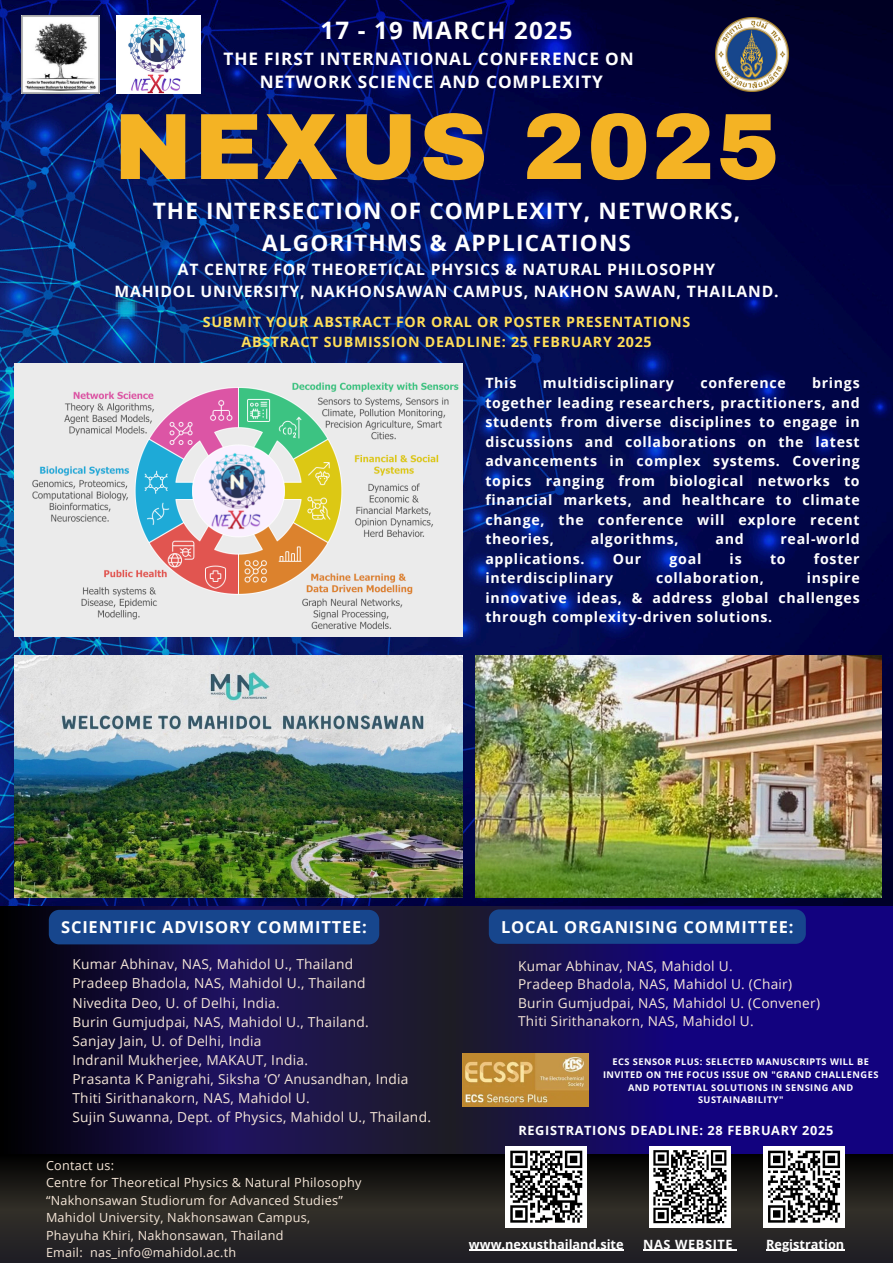
<style>
.page{position:relative;width:893px;height:1263px;background:#fff}
.page>*{position:absolute;margin:0;border:0;box-sizing:border-box;transform-origin:0 0}
.t1{font:900 94.12px "Archivo";letter-spacing:.02em;color:#f4b324}
.t2{font:700 24.08px "Open Sans";letter-spacing:.05em;color:#fff}
.t3{font:700 22.58px/31.5px "Open Sans";letter-spacing:.05em;color:#fff;text-align:center}
.t4{font:700 17.25px/23.6px "Open Sans";letter-spacing:.05em;color:#fff;text-align:center}
.t5{font:700 16.5px "Open Sans";letter-spacing:.05em;color:#fff}
.t6{font:700 15.67px/21.9px "Open Sans";letter-spacing:.05em;color:#fff;text-align:center}
.t7{font:700 14.25px/19.6px "Open Sans";letter-spacing:.05em;color:#ffde59;text-align:center}
.t8{font:700 14.17px/19.5px "Open Sans";letter-spacing:.05em;color:#fff;text-align:justify}
.t9{font:13.73px/19.1px "Open Sans";letter-spacing:.02em;color:#f6e7d8}
.t10{font:13.65px/18.6px "Open Sans";letter-spacing:.02em;color:#f6e7d8}
.t11{font:700 12.75px "Open Sans";letter-spacing:.05em;color:#fff}
.t12{font:700 12.75px "Open Sans";color:#fff}
.t13{font:12.6px "Open Sans";letter-spacing:.02em;color:#f6e7d8}
.t14{font:700 9.23px/12.6px "Open Sans";letter-spacing:.05em;color:#fff;text-align:center}
</style>
<div class="page">
<svg style="left:0;top:906px;width:893px;height:248px;background:#150c51"></svg>
<img style="left:0;top:0;width:893px;height:906px">
<svg style="left:0;top:1154px;width:893px;height:109px;background:#211f1e"></svg>
<img style="left:15px;top:655px;width:448px;height:243px">
<img style="left:475px;top:655px;width:407px;height:243px">
<img style="left:116px;top:16px;width:85px;height:78px">
<img style="left:715px;top:18px;width:73px;height:73px">
<img style="left:22px;top:16px;width:78px;height:78px">
<div style="left:763px;top:1146px;width:82px;height:81px;background:#fff"></div>
<svg style="left:768px;top:1150px;width:72px;height:73px"></svg>
<img style="left:463px;top:1053px;width:126px;height:54px">
<div style="left:649px;top:1146px;width:82px;height:81px;background:#fff"></div>
<svg style="left:653px;top:1150px;width:74px;height:74px"></svg>
<img style="left:15px;top:364px;width:448px;height:272px">
<hr style="left:766px;top:1249px;width:78px;height:2px;background:#fff">
<div style="left:489px;top:909px;width:317px;height:35px;background:#17468d;border-radius:10px"></div>
<div style="left:49px;top:910px;width:330px;height:34px;background:#17468d;border-radius:10px"></div>
<hr style="left:643px;top:1249px;width:90px;height:2px;background:#fff">
<div style="left:505px;top:1146px;width:82px;height:81px;background:#fff"></div>
<svg style="left:510px;top:1150px;width:73px;height:73px"></svg>
<hr style="left:469px;top:1249px;width:154px;height:2px;background:#fff">
<h2 class="t2" style="left:320px;top:13px;width:253px">17 - 19 MARCH 2025</h2>
<h3 class="t4" style="left:224px;top:46px;width:412px">THE FIRST INTERNATIONAL CONFERENCE ON<br>NETWORK SCIENCE AND COMPLEXITY</h3>
<p class="t1" style="left:114px;top:96px;width:667px">NEXUS 2025</p>
<h4 class="t3" style="left:153px;top:195px;width:589px">THE INTERSECTION OF COMPLEXITY, NETWORKS,<br>ALGORITHMS &amp; APPLICATIONS</h4>
<p class="t6" style="left:115px;top:257px;width:665px">AT CENTRE FOR THEORETICAL PHYSICS &amp; NATURAL PHILOSOPHY<br>MAHIDOL UNIVERSITY, NAKHONSAWAN CAMPUS, NAKHON SAWAN, THAILAND.</p>
<p class="t7" style="left:203px;top:312px;width:489px">SUBMIT YOUR ABSTRACT FOR ORAL OR POSTER PRESENTATIONS<br>ABSTRACT SUBMISSION DEADLINE: 25 FEBRUARY 2025</p>
<h3 class="t8" style="left:485px;top:373px;width:33px">This</h3>
<h3 class="t8" style="left:543px;top:373px;width:133px">multidisciplinary</h3>
<h3 class="t8" style="left:700px;top:373px;width:87px">conference</h3>
<h3 class="t8" style="left:485px;top:373px;width:376px;text-indent:327px">brings together leading researchers, practitioners, and students from diverse disciplines to engage in discussions and collaborations on the latest advancements in complex systems. Covering topics ranging from biological networks to financial markets, and healthcare to climate change, the conference will explore recent theories,</h3>
<h3 class="t8" style="left:590px;top:529px;width:90px">algorithms,</h3>
<h3 class="t8" style="left:715px;top:529px;width:30px">and</h3>
<h3 class="t8" style="left:780px;top:529px;width:81px">real-world</h3>
<h3 class="t8" style="left:485px;top:548px;width:101px">applications.</h3>
<h3 class="t8" style="left:613px;top:548px;width:30px">Our</h3>
<h3 class="t8" style="left:669px;top:548px;width:33px">goal</h3>
<h3 class="t8" style="left:729px;top:548px;width:14px">is</h3>
<h3 class="t8" style="left:770px;top:548px;width:17px">to</h3>
<h3 class="t8" style="left:814px;top:548px;width:47px">foster</h3>
<h3 class="t8" style="left:485px;top:568px;width:129px">interdisciplinary</h3>
<h3 class="t8" style="left:656px;top:568px;width:109px">collaboration,</h3>
<h3 class="t8" style="left:485px;top:568px;width:376px;text-indent:321px">inspire innovative ideas, &amp; address global challenges through complexity-driven solutions.</h3>
<p class="t5" style="left:61px;top:916px;width:307px">SCIENTIFIC ADVISORY COMMITTEE:</p>
<p class="t5" style="left:501px;top:915px;width:294px">LOCAL ORGANISING COMMITTEE:</p>
<h6 class="t9" style="left:72px;top:954px;width:360px">Kumar Abhinav, NAS, Mahidol U., Thailand<br>Pradeep Bhadola, NAS, Mahidol U., Thailand<br>Nivedita Deo, U. of Delhi, India.<br>Burin Gumjudpai, NAS, Mahidol U., Thailand.<br>Sanjay Jain, U. of Delhi, India<br>Indranil Mukherjee, MAKAUT, India.<br>Prasanta K Panigrahi, Siksha ‘O’ Anusandhan, India Thiti Sirithanakorn, NAS, Mahidol U.<br>Sujin Suwanna, Dept. of Physics, Mahidol U., Thailand.</h6>
<p class="t10" style="left:518px;top:956px;width:303px">Kumar Abhinav, NAS, Mahidol U.<br>Pradeep Bhadola, NAS, Mahidol U. (Chair)<br>Burin Gumjudpai, NAS, Mahidol U. (Convener)<br>Thiti Sirithanakorn, NAS, Mahidol U.</p>
<p class="t11" style="left:518px;top:1121px;width:316px">REGISTRATIONS DEADLINE: 28 FEBRUARY 2025</p>
<h3 class="t14" style="left:603px;top:1055px;width:277px">ECS SENSOR PLUS: SELECTED MANUSCRIPTS WILL BE INVITED ON THE FOCUS ISSUE ON "GRAND CHALLENGES AND POTENTIAL SOLUTIONS IN SENSING AND SUSTAINABILITY"</h3>
<p class="t13" style="left:46px;top:1156px;width:70px">Contact us:</p>
<p class="t13" style="left:46px;top:1174px;width:317px">Centre for Theoretical Physics &amp; Natural Philosophy</p>
<h2 class="t13" style="left:46px;top:1191px;width:298px">“Nakhonsawan Studiorum for Advanced Studies”</h2>
<p class="t13" style="left:46px;top:1209px;width:266px">Mahidol University, Nakhonsawan Campus,</p>
<h3 class="t13" style="left:46px;top:1226px;width:239px">Phayuha Khiri, Nakhonsawan, Thailand</h3>
<h1 class="t13" style="left:46px;top:1243px;width:192px">Email: nas_info@mahidol.ac.th</h1>
<p class="t12" style="left:469px;top:1235px;width:156px">www.nexusthailand.site</p>
<h6 class="t11" style="left:643px;top:1235px;width:91px">NAS WEBSITE</h6>
<h5 class="t12" style="left:766px;top:1235px;width:80px">Registration</h5>
</div>
